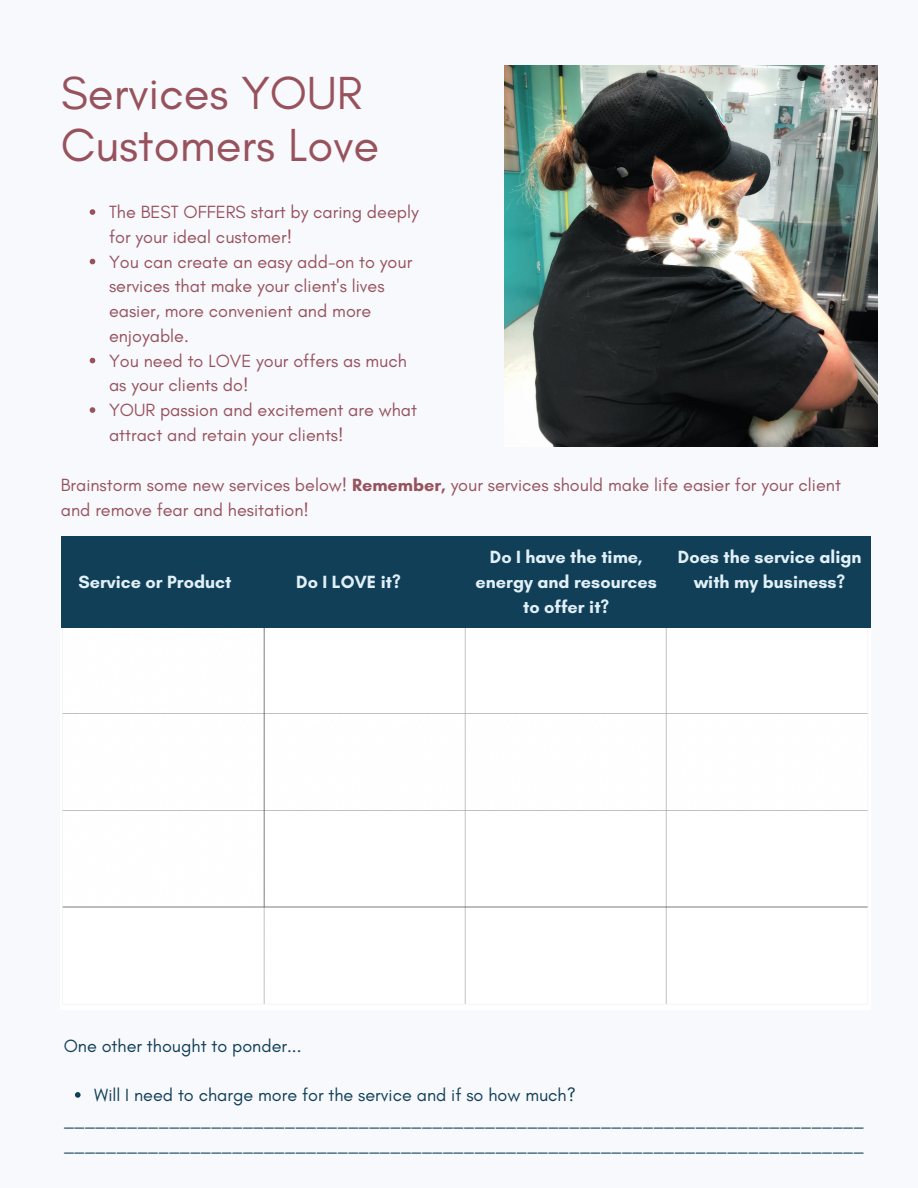
<style>
.page{position:relative;width:918px;height:1188px;background:#f7f9fd}
.page>*{position:absolute;margin:0;border:0;box-sizing:border-box;transform-origin:0 0}
.t1{font:47.25px/51.8px "Glacial Indifference";color:#98525c}
.t2{font:18px/24.8px "Glacial Indifference";color:#98525c}
.t3{font:18px/24.8px "Glacial Indifference";color:#113f57}
.t4{font:700 18px/24.8px "Glacial Indifference";color:#e1f0f8;text-align:center}
.s1{font-weight:700}
</style>
<div class="page">
<img style="left:504px;top:65px;width:374px;height:382px">
<img style="left:62px;top:537px;width:809px;height:467px">
<div style="left:61px;top:537px;width:809px;height:91px;background:#113f57"></div>
<svg style="left:90px;top:209px;width:5px;height:6px"></svg>
<svg style="left:90px;top:259px;width:5px;height:5px"></svg>
<svg style="left:90px;top:358px;width:5px;height:5px"></svg>
<svg style="left:90px;top:407px;width:5px;height:6px"></svg>
<svg style="left:75px;top:1092px;width:6px;height:6px"></svg>
<p class="t1" style="left:61px;top:67px;width:320px">Services YOUR<br>Customers Love</p>
<p class="t2" style="left:109px;top:200px;width:311px">The BEST OFFERS start by caring deeply for your ideal customer!</p>
<p class="t2" style="left:109px;top:249px;width:305px">You can create an easy add-on to your services that make your client's lives easier, more convenient and more enjoyable.</p>
<p class="t2" style="left:109px;top:348px;width:299px">You need to LOVE your offers as much as your clients do!</p>
<p class="t2" style="left:109px;top:398px;width:310px">YOUR passion and excitement are what attract and retain your clients!</p>
<p class="t2" style="left:61px;top:472px;width:782px">Brainstorm some new services below! <span class="s1">Remember,</span> your services should make life easier for your client and remove fear and hesitation!</p>
<p class="t4" style="left:78px;top:569px;width:155px">Service or Product</p>
<p class="t4" style="left:296px;top:569px;width:106px">Do I LOVE it?</p>
<p class="t4" style="left:476px;top:544px;width:183px">Do I have the time, energy and resources to offer it?</p>
<p class="t4" style="left:678px;top:544px;width:185px">Does the service align with my business?</p>
<p class="t3" style="left:64px;top:1033px;width:239px">One other thought to ponder...</p>
<p class="t3" style="left:94px;top:1082px;width:483px">Will I need to charge more for the service and if so how much?</p>
<p class="t3" style="left:64px;top:1107px;width:802px">____________________________________________________________________________ ____________________________________________________________________________</p>
</div>
